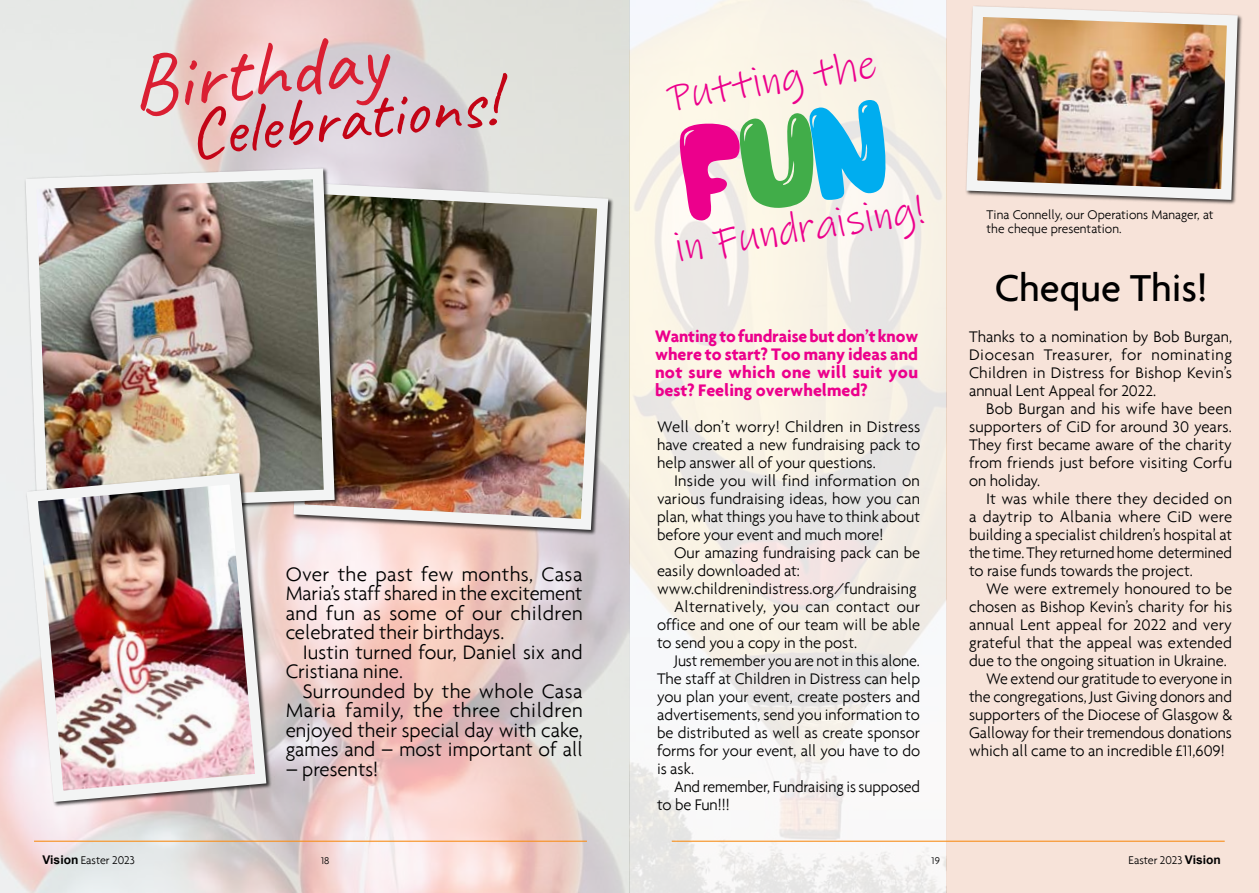
<style>
.page{position:relative;width:1259px;height:893px;background:#fff}
.page>*{position:absolute;margin:0;border:0;box-sizing:border-box;transform-origin:0 0}
.t1{font:84px "Caveat";color:#da1f32}
.t2{font:70.5px "Caveat";color:#c30416}
.t3{font:42px "Ink Free";color:#ec008c}
.t4{font:500 40.5px "Agenda";color:#000}
.t5{font:300 21px/19.5px "Agenda";color:#000;text-align:justify}
.t6{font:700 18px/18px "Agenda";color:#ec008c;text-align:justify}
.t7{font:300 16.5px/18px "Agenda";color:#000;text-align:justify}
.t8{font:300 16.5px "Agenda";letter-spacing:.02em;color:#000}
.t9{font:300 13.5px/14.2px "Agenda";color:#000}
.t10{font:300 12px "Agenda";color:#000}
.t11{font:300 10.5px "Agenda";color:#000}
.s1{font-family:"Arial";font-weight:700}
</style>
<div class="page">
<div style="left:946px;top:0;width:313px;height:893px;background:#f7e3d9"></div>
<img style="left:0;top:0;width:946px;height:893px">
<img style="left:288px;top:178px;width:326px;height:357px">
<img style="left:20px;top:163px;width:320px;height:353px">
<img style="left:21px;top:467px;width:251px;height:341px">
<img style="left:966px;top:6px;width:276px;height:199px">
<svg style="left:679px;top:100px;width:207px;height:121px;background:#a3b6c0"></svg>
<hr style="left:34px;top:841px;width:553px;height:1px;background:#f7901e">
<hr style="left:672px;top:841px;width:552px;height:1px;background:#f7901e">
<h1 class="t1" style="left:126px;top:32px;width:256px;rotate:-6deg">Birthday</h1>
<h2 class="t2" style="left:183px;top:90px;width:312px;rotate:-6deg">Celebrations!</h2>
<p class="t5" style="left:286px;top:564px;width:298px">Over the past few months, Casa Maria’s staff shared in the excitement and fun as some of our children celebrated their birthdays.</p>
<p class="t5" style="left:286px;top:642px;width:298px;text-indent:17px">Iustin turned four, Daniel six and<br>Cristiana nine.</p>
<p class="t5" style="left:286px;top:681px;width:299px;text-indent:17px">Surrounded by the whole Casa Maria family, the three children enjoyed their special day with cake, games and – most important of all</p>
<p class="t5" style="left:286px;top:759px;width:94px">– presents!</p>
<h3 class="t3" style="left:663px;top:69px;width:213px;rotate:-9deg">Putting the</h3>
<h3 class="t3" style="left:671px;top:221px;width:252px;rotate:-9deg">in Fundraising!</h3>
<p class="t6" style="left:655px;top:327px;width:265px">Wanting to fundraise but don’t know where to start? Too many ideas and not sure which one will suit you best? Feeling overwhelmed?</p>
<p class="t7" style="left:657px;top:417px;width:265px">Well don’t worry! Children in Distress have created a new fundraising pack to help answer all of your questions.</p>
<p class="t7" style="left:657px;top:471px;width:265px;text-indent:17px">Inside you will find information on various fundraising ideas, how you can plan, what things you have to think about before your event and much more!</p>
<p class="t7" style="left:674px;top:543px;width:248px">Our amazing fundraising pack can be</p>
<p class="t7" style="left:657px;top:561px;width:145px">easily downloaded at:</p>
<p class="t7" style="left:657px;top:579px;width:261px">www.childrenindistress.org/fundraising</p>
<p class="t8" style="left:674px;top:597px;width:248px">Alternatively, you can contact our</p>
<p class="t7" style="left:657px;top:615px;width:265px">office and one of our team will be able</p>
<p class="t7" style="left:657px;top:633px;width:202px">to send you a copy in the post.</p>
<p class="t7" style="left:674px;top:651px;width:247px">Just remember you are not in this alone.</p>
<p class="t7" style="left:657px;top:669px;width:265px">The staff at Children in Distress can help</p>
<p class="t7" style="left:657px;top:687px;width:265px">you plan your event, create posters and</p>
<p class="t7" style="left:657px;top:705px;width:264px">advertisements, send you information to</p>
<p class="t7" style="left:657px;top:723px;width:265px">be distributed as well as create sponsor</p>
<p class="t7" style="left:657px;top:741px;width:265px">forms for your event, all you have to do</p>
<p class="t7" style="left:657px;top:759px;width:39px">is ask.</p>
<p class="t7" style="left:674px;top:777px;width:248px">And remember, Fundraising is supposed</p>
<p class="t7" style="left:657px;top:795px;width:74px">to be Fun!!!</p>
<p class="t9" style="left:986px;top:207px;width:228px">Tina Connelly, our Operations Manager, at the cheque presentation.</p>
<h3 class="t4" style="left:995px;top:263px;width:214px">Cheque This!</h3>
<p class="t7" style="left:969px;top:327px;width:265px">Thanks to a nomination by Bob Burgan, Diocesan Treasurer, for nominating Children in Distress for Bishop Kevin’s annual Lent Appeal for 2022.</p>
<p class="t7" style="left:969px;top:399px;width:265px;text-indent:17px">Bob Burgan and his wife have been supporters of CiD for around 30 years.<br>They first became aware of the charity from friends just before visiting Corfu on holiday.</p>
<p class="t7" style="left:969px;top:489px;width:265px;text-indent:17px">It was while there they decided on a daytrip to Albania where CiD were building a specialist children’s hospital at the time. They returned home determined to raise funds towards the project.</p>
<p class="t7" style="left:986px;top:579px;width:248px">We were extremely honoured to be</p>
<p class="t7" style="left:969px;top:597px;width:265px">chosen as Bishop Kevin’s charity for his</p>
<p class="t7" style="left:969px;top:615px;width:264px">annual Lent appeal for 2022 and very</p>
<p class="t7" style="left:969px;top:633px;width:264px">grateful that the appeal was extended</p>
<p class="t7" style="left:969px;top:651px;width:259px">due to the ongoing situation in Ukraine.</p>
<p class="t7" style="left:986px;top:669px;width:248px">We extend our gratitude to everyone in</p>
<p class="t7" style="left:969px;top:687px;width:264px">the congregations, Just Giving donors and</p>
<p class="t7" style="left:969px;top:705px;width:264px">supporters of the Diocese of Glasgow &amp;</p>
<p class="t7" style="left:969px;top:723px;width:264px">Galloway for their tremendous donations</p>
<p class="t7" style="left:969px;top:741px;width:257px">which all came to an incredible £11,609!</p>
<p class="t10" style="left:43px;top:853px;width:94px"><span class="s1">Vision</span> Easter 2023</p>
<p class="t11" style="left:321px;top:854px;width:9px">18</p>
<p class="t11" style="left:931px;top:854px;width:9px">19</p>
<p class="t10" style="left:1128px;top:853px;width:94px">Easter 2023 <span class="s1">Vision</span></p>
</div>
